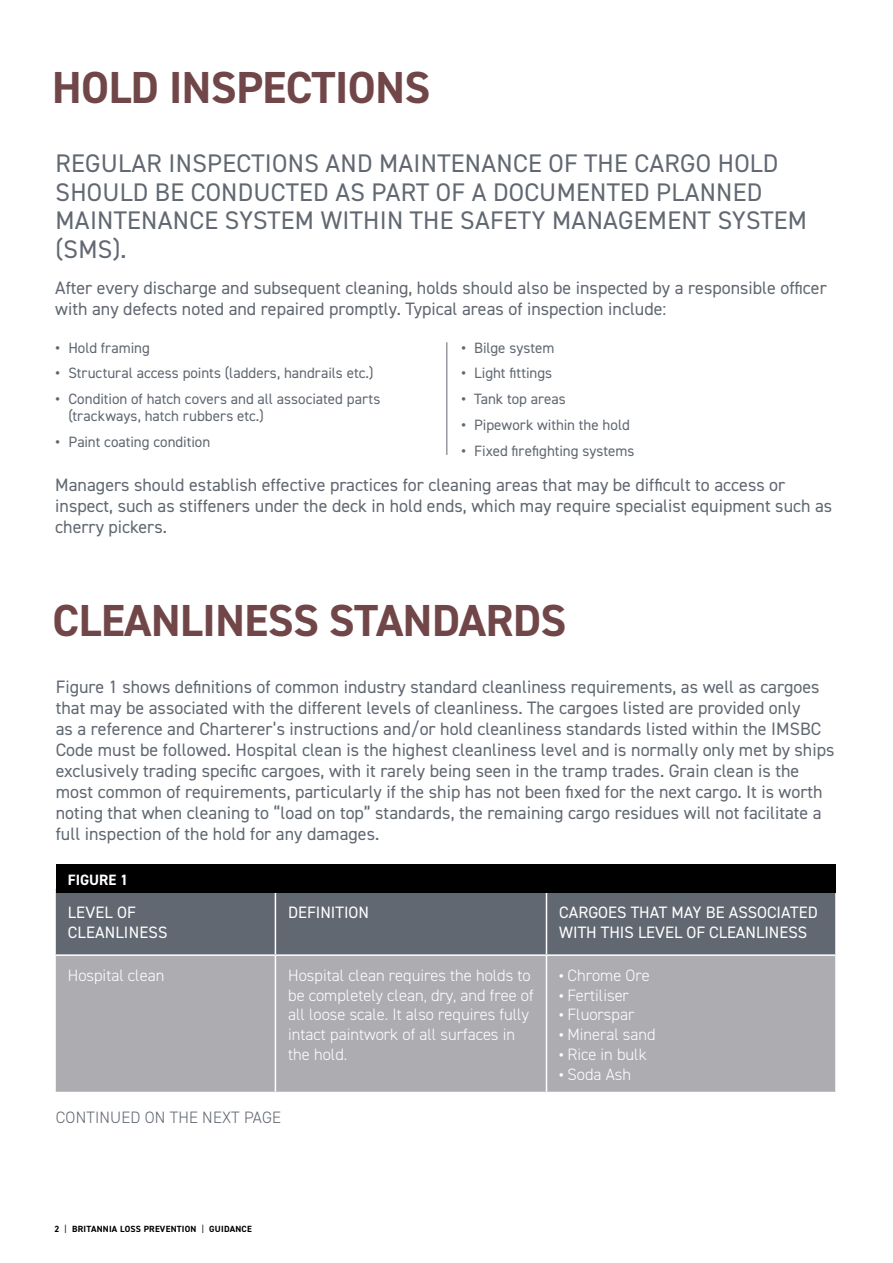
<style>
.page{position:relative;width:893px;height:1263px;background:#fff}
.page>*{position:absolute;margin:0;border:0;box-sizing:border-box;transform-origin:0 0}
.t1{font:700 45px "DIN2014";letter-spacing:-.01em;color:#714648}
.t2{font:25.5px/28.5px "DIN2014";letter-spacing:.01em;color:#616871}
.t3{font:18px/21px "DIN2014";color:#616871}
.t4{font:300 16.5px/19.8px "DIN2014";color:#fff}
.t5{font:16.5px/19.8px "DIN2014";color:#fff}
.t6{font:300 16.5px "DIN2014";letter-spacing:.01em;color:#616871}
.t7{font:15px/17.2px "DIN2014";color:#616871}
.t8{font:700 15px "DIN2014";color:#fff}
.t9{font:700 9px "DIN2014";letter-spacing:.025em;color:#000}
.s1{font-weight:700}
.s2{font-weight:700;font-size:15px}
.s3{font-weight:400}
</style>
<div class="page">
<hr style="left:447px;top:342px;width:1px;height:113px;background:#616871">
<div style="left:56px;top:893px;width:779px;height:61px;background:#616871"></div>
<div style="left:56px;top:956px;width:779px;height:136px;background:#adacb1"></div>
<hr style="left:275px;top:956px;width:1px;height:136px;background:#fff">
<hr style="left:546px;top:956px;width:1px;height:136px;background:#fff">
<hr style="left:275px;top:889px;width:1px;height:65px;background:#fff">
<hr style="left:546px;top:889px;width:1px;height:65px;background:#fff">
<div style="left:56px;top:865px;width:779px;height:28px;background:#000"></div>
<h1 class="t1" style="left:52px;top:58px;width:380px">HOLD INSPECTIONS</h1>
<h2 class="t2" style="left:55px;top:148px;width:753px">REGULAR INSPECTIONS AND MAINTENANCE OF THE CARGO HOLD SHOULD BE CONDUCTED AS PART OF A DOCUMENTED PLANNED MAINTENANCE SYSTEM WITHIN THE SAFETY MANAGEMENT SYSTEM (SMS).</h2>
<p class="t3" style="left:55px;top:277px;width:773px">After every discharge and subsequent cleaning, holds should also be inspected by a responsible officer with any defects noted and repaired promptly. Typical areas of inspection include:</p>
<p class="t7" style="left:461px;top:339px;width:95px"><span class="s1">•</span> Bilge system</p>
<p class="t7" style="left:461px;top:364px;width:92px"><span class="s1">•</span> Light fittings</p>
<p class="t7" style="left:461px;top:390px;width:106px"><span class="s1">•</span> Tank top areas</p>
<p class="t7" style="left:461px;top:416px;width:170px"><span class="s1">•</span> Pipework within the hold</p>
<p class="t7" style="left:461px;top:442px;width:175px"><span class="s1">•</span> Fixed firefighting systems</p>
<p class="t3" style="left:55px;top:474px;width:778px">Managers should establish effective practices for cleaning areas that may be difficult to access or inspect, such as stiffeners under the deck in hold ends, which may require specialist equipment such as cherry pickers.</p>
<p class="t7" style="left:56px;top:339px;width:96px"><span class="s1">•</span> Hold framing</p>
<p class="t7" style="left:56px;top:364px;width:320px"><span class="s1">•</span> Structural access points (ladders, handrails etc.)</p>
<p class="t7" style="left:68px;top:390px;width:313px;text-indent:-13px"><span class="s1">•</span> Condition of hatch covers and all associated parts (trackways, hatch rubbers etc.)</p>
<p class="t7" style="left:56px;top:433px;width:156px"><span class="s1">•</span> Paint coating condition</p>
<h1 class="t1" style="left:53px;top:590px;width:515px">CLEANLINESS STANDARDS</h1>
<p class="t3" style="left:56px;top:676px;width:780px">Figure 1 shows definitions of common industry standard cleanliness requirements, as well as cargoes that may be associated with the different levels of cleanliness. The cargoes listed are provided only<br>as a reference and Charterer’s instructions and/or hold cleanliness standards listed within the IMSBC Code must be followed. Hospital clean is the highest cleanliness level and is normally only met by ships exclusively trading specific cargoes, with it rarely being seen in the tramp trades. Grain clean is the most common of requirements, particularly if the ship has not been fixed for the next cargo. It is worth noting that when cleaning to “load on top” standards, the remaining cargo residues will not facilitate a full inspection of the hold for any damages.</p>
<p class="t8" style="left:68px;top:870px;width:62px">FIGURE 1</p>
<p class="t5" style="left:68px;top:902px;width:101px">LEVEL OF<br>CLEANLINESS</p>
<p class="t5" style="left:288px;top:902px;width:82px">DEFINITION</p>
<p class="t5" style="left:559px;top:902px;width:260px">CARGOES THAT MAY BE ASSOCIATED<br>WITH THIS LEVEL OF CLEANLINESS</p>
<p class="t4" style="left:68px;top:965px;width:98px">Hospital clean</p>
<p class="t4" style="left:288px;top:965px;width:247px">Hospital clean requires the holds to be completely clean, dry, and free of all loose scale. It also requires fully intact paintwork of all surfaces in the hold.</p>
<p class="t4" style="left:559px;top:965px;width:92px"><span class="s2">•</span> Chrome Ore</p>
<p class="t4" style="left:559px;top:985px;width:71px"><span class="s2">•</span> Fertiliser</p>
<p class="t4" style="left:559px;top:1005px;width:77px"><span class="s2">•</span> Fluorspar</p>
<p class="t4" style="left:559px;top:1025px;width:98px"><span class="s2">•</span> Mineral sand</p>
<p class="t4" style="left:559px;top:1044px;width:89px"><span class="s2">•</span> Rice in bulk</p>
<p class="t4" style="left:559px;top:1064px;width:73px"><span class="s2">•</span> Soda Ash</p>
<p class="t6" style="left:56px;top:1107px;width:227px">CONTINUED ON THE NEXT PAGE</p>
<p class="t9" style="left:55px;top:1222px;width:199px">2 <span class="s3">|</span> BRITANNIA LOSS PREVENTION <span class="s3">|</span> GUIDANCE</p>
</div>
